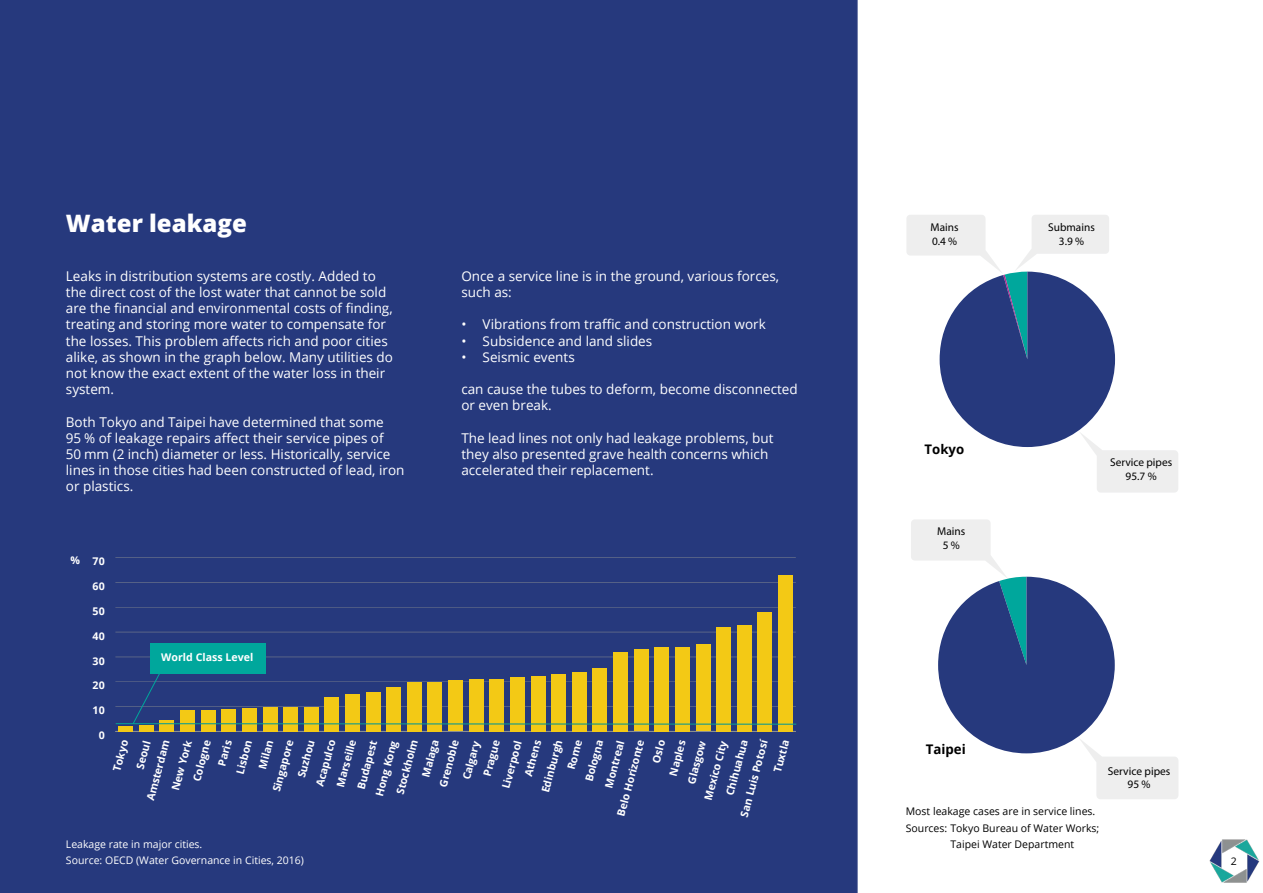
<style>
.page{position:relative;width:1263px;height:893px;background:#fff}
.page>*{position:absolute;margin:0;border:0;box-sizing:border-box;transform-origin:0 0}
.t1{font:800 24px "Open Sans";color:#fff}
.t2{font:13.5px/16.2px "Open Sans";color:#fff}
.t3{font:700 13.35px "Open Sans";color:#000}
.t4{font:700 13.2px "Open Sans";color:#000}
.t5{font:11.4px/13.6px "Myriad Pro";color:#000;text-align:center}
.t6{font:11.25px/13.5px "Myriad Pro";color:#000;text-align:center}
.t7{font:700 10.65px/19.8px "Open Sans";color:#fff}
.t8{font:10.5px "Open Sans";color:#000}
.t9{font:10.5px/16.2px "Open Sans";color:#fff}
</style>
<div class="page">
<div style="left:0;top:0;width:858px;height:893px;background:#26397d"></div>
<img style="left:1210px;top:840px;width:50px;height:43px">
<hr style="left:115px;top:731px;width:681px;height:1px;background:#8d9091">
<hr style="left:115px;top:657px;width:681px;height:1px;background:#8d9091">
<hr style="left:115px;top:632px;width:681px;height:1px;background:#8d9091">
<hr style="left:115px;top:607px;width:681px;height:1px;background:#8d9091">
<hr style="left:115px;top:582px;width:681px;height:1px;background:#8d9091">
<hr style="left:115px;top:557px;width:681px;height:1px;background:#8d9091">
<div style="left:118px;top:726px;width:15px;height:5px;background:#f3c915"></div>
<div style="left:139px;top:725px;width:15px;height:6px;background:#f3c915"></div>
<div style="left:160px;top:720px;width:14px;height:11px;background:#f3c915"></div>
<div style="left:180px;top:710px;width:15px;height:21px;background:#f3c915"></div>
<div style="left:201px;top:710px;width:15px;height:21px;background:#f3c915"></div>
<div style="left:221px;top:709px;width:15px;height:22px;background:#f3c915"></div>
<div style="left:242px;top:708px;width:15px;height:23px;background:#f3c915"></div>
<div style="left:263px;top:707px;width:14px;height:24px;background:#f3c915"></div>
<div style="left:283px;top:707px;width:15px;height:24px;background:#f3c915"></div>
<div style="left:304px;top:707px;width:15px;height:24px;background:#f3c915"></div>
<div style="left:324px;top:697px;width:15px;height:34px;background:#f3c915"></div>
<div style="left:345px;top:694px;width:15px;height:37px;background:#f3c915"></div>
<div style="left:366px;top:692px;width:15px;height:39px;background:#f3c915"></div>
<div style="left:386px;top:687px;width:15px;height:44px;background:#f3c915"></div>
<div style="left:407px;top:682px;width:15px;height:49px;background:#f3c915"></div>
<div style="left:428px;top:682px;width:14px;height:49px;background:#f3c915"></div>
<div style="left:448px;top:680px;width:15px;height:51px;background:#f3c915"></div>
<div style="left:469px;top:679px;width:15px;height:52px;background:#f3c915"></div>
<div style="left:489px;top:679px;width:15px;height:52px;background:#f3c915"></div>
<div style="left:510px;top:677px;width:15px;height:54px;background:#f3c915"></div>
<div style="left:531px;top:676px;width:14px;height:55px;background:#f3c915"></div>
<div style="left:551px;top:674px;width:15px;height:57px;background:#f3c915"></div>
<div style="left:572px;top:672px;width:15px;height:59px;background:#f3c915"></div>
<div style="left:592px;top:668px;width:15px;height:63px;background:#f3c915"></div>
<div style="left:613px;top:652px;width:15px;height:79px;background:#f3c915"></div>
<div style="left:634px;top:649px;width:15px;height:82px;background:#f3c915"></div>
<div style="left:654px;top:647px;width:15px;height:84px;background:#f3c915"></div>
<div style="left:675px;top:647px;width:15px;height:84px;background:#f3c915"></div>
<div style="left:696px;top:644px;width:14px;height:87px;background:#f3c915"></div>
<div style="left:716px;top:627px;width:15px;height:104px;background:#f3c915"></div>
<div style="left:737px;top:625px;width:15px;height:106px;background:#f3c915"></div>
<div style="left:757px;top:612px;width:15px;height:119px;background:#f3c915"></div>
<div style="left:778px;top:575px;width:15px;height:156px;background:#f3c915"></div>
<div style="left:150px;top:643px;width:116px;height:30px;background:#00a79c"></div>
<svg style="left:115px;top:672px;width:682px;height:53px"></svg>
<svg style="left:907px;top:215px;width:271px;height:277px"></svg>
<svg style="left:911px;top:520px;width:267px;height:279px"></svg>
<h1 class="t1" style="left:66px;top:205px;width:182px">Water leakage</h1>
<p class="t2" style="left:66px;top:267px;width:329px">Leaks in distribution systems are costly. Added to the direct cost of the lost water that cannot be sold are the financial and environmental costs of finding, treating and storing more water to compensate for the losses. This problem affects rich and poor cities alike, as shown in the graph below. Many utilities do not know the exact extent of the water loss in their system.</p>
<p class="t2" style="left:66px;top:413px;width:340px">Both Tokyo and Taipei have determined that some<br>95 % of leakage repairs affect their service pipes of<br>50 mm (2 inch) diameter or less. Historically, service lines in those cities had been constructed of lead, iron or plastics.</p>
<p class="t7" style="left:70px;top:550px;width:11px">%</p>
<p class="t7" style="left:93px;top:551px;width:14px">70</p>
<p class="t7" style="left:93px;top:576px;width:14px">60</p>
<p class="t7" style="left:93px;top:601px;width:14px">50</p>
<p class="t7" style="left:93px;top:626px;width:14px">40</p>
<p class="t7" style="left:93px;top:650px;width:14px">30</p>
<p class="t7" style="left:93px;top:675px;width:14px">20</p>
<p class="t7" style="left:93px;top:700px;width:14px">10</p>
<p class="t7" style="left:161px;top:647px;width:93px">World Class Level</p>
<p class="t2" style="left:461px;top:267px;width:319px">Once a service line is in the ground, various forces, such as:</p>
<p class="t2" style="left:461px;top:316px;width:306px">• Vibrations from traffic and construction work</p>
<p class="t2" style="left:461px;top:332px;width:192px">• Subsidence and land slides</p>
<p class="t2" style="left:461px;top:348px;width:115px">• Seismic events</p>
<p class="t2" style="left:461px;top:381px;width:338px">can cause the tubes to deform, become disconnected or even break.</p>
<p class="t2" style="left:461px;top:429px;width:314px">The lead lines not only had leakage problems, but they also presented grave health concerns which accelerated their replacement.</p>
<p class="t7" style="left:99px;top:725px;width:8px">0</p>
<p class="t7" style="left:734px;top:814px;width:81px;rotate:-75deg">San Luis Potosí</p>
<p class="t7" style="left:165px;top:788px;width:53px;rotate:-75deg">New York</p>
<p class="t7" style="left:535px;top:790px;width:56px;rotate:-75deg">Edinburgh</p>
<p class="t7" style="left:310px;top:784px;width:55px;text-align:center;rotate:-75deg">Acapulco<br>Marseille</p>
<p class="t7" style="left:433px;top:784px;width:50px;rotate:-75deg">Grenoble</p>
<p class="t7" style="left:477px;top:773px;width:39px;rotate:-75deg">Prague</p>
<p class="t7" style="left:701px;top:788px;width:59px;text-indent:-10px;rotate:-75deg">Mexico City<br>Chihuahua</p>
<p class="t7" style="left:108px;top:760px;width:30px;line-height:21.8px;text-indent:-8px;rotate:-75deg">Tokyo<br>Seoul</p>
<p class="t7" style="left:390px;top:791px;width:58px;rotate:-75deg">Stockholm</p>
<p class="t7" style="left:611px;top:813px;width:80px;rotate:-75deg">Belo Horizonte</p>
<p class="t7" style="left:646px;top:760px;width:25px;rotate:-75deg">Oslo</p>
<p class="t7" style="left:187px;top:778px;width:44px;rotate:-75deg">Cologne</p>
<p class="t7" style="left:561px;top:767px;width:32px;rotate:-75deg">Rome</p>
<p class="t7" style="left:767px;top:770px;width:35px;rotate:-75deg">Tuxtla</p>
<p class="t7" style="left:252px;top:766px;width:31px;rotate:-75deg">Milan</p>
<p class="t7" style="left:351px;top:786px;width:52px;rotate:-75deg">Budapest</p>
<p class="t7" style="left:369px;top:793px;width:59px;rotate:-75deg">Hong Kong</p>
<p class="t7" style="left:579px;top:779px;width:44px;rotate:-75deg">Bologna</p>
<p class="t7" style="left:266px;top:789px;width:54px;rotate:-75deg">Singapore</p>
<p class="t7" style="left:416px;top:774px;width:40px;rotate:-75deg">Malaga</p>
<p class="t7" style="left:518px;top:774px;width:39px;rotate:-75deg">Athens</p>
<p class="t7" style="left:230px;top:771px;width:36px;rotate:-75deg">Lisbon</p>
<p class="t7" style="left:212px;top:763px;width:28px;rotate:-75deg">Paris</p>
<p class="t7" style="left:663px;top:773px;width:38px;rotate:-75deg">Naples</p>
<p class="t7" style="left:140px;top:798px;width:64px;rotate:-75deg">Amsterdam</p>
<p class="t7" style="left:496px;top:786px;width:51px;rotate:-75deg">Liverpool</p>
<p class="t7" style="left:598px;top:785px;width:50px;rotate:-75deg">Montreal</p>
<p class="t7" style="left:291px;top:775px;width:40px;rotate:-75deg">Suzhou</p>
<p class="t7" style="left:456px;top:777px;width:41px;rotate:-75deg">Calgary</p>
<p class="t7" style="left:681px;top:781px;width:46px;rotate:-75deg">Glasgow</p>
<p class="t9" style="left:66px;top:836px;width:240px">Leakage rate in major cities.<br>Source: OECD (Water Governance in Cities, 2016)</p>
<p class="t6" style="left:930px;top:221px;width:30px;text-align:left">Mains<br>0.4 %</p>
<p class="t6" style="left:1048px;top:221px;width:48px">Submains<br>3.9 %</p>
<p class="t4" style="left:924px;top:439px;width:41px">Tokyo</p>
<p class="t5" style="left:937px;top:524px;width:30px">Mains<br>5 %</p>
<p class="t6" style="left:1110px;top:456px;width:64px">Service pipes<br>95.7 %</p>
<p class="t3" style="left:926px;top:740px;width:42px">Taipei</p>
<p class="t8" style="left:906px;top:804px;width:191px">Most leakage cases are in service lines.</p>
<p class="t8" style="left:906px;top:821px;width:195px">Sources: Tokyo Bureau of Water Works;</p>
<p class="t8" style="left:950px;top:837px;width:125px">Taipei Water Department</p>
<p class="t5" style="left:1108px;top:764px;width:64px">Service pipes<br>95 %</p>
<p class="t8" style="left:1231px;top:854px;width:8px">2</p>
</div>
